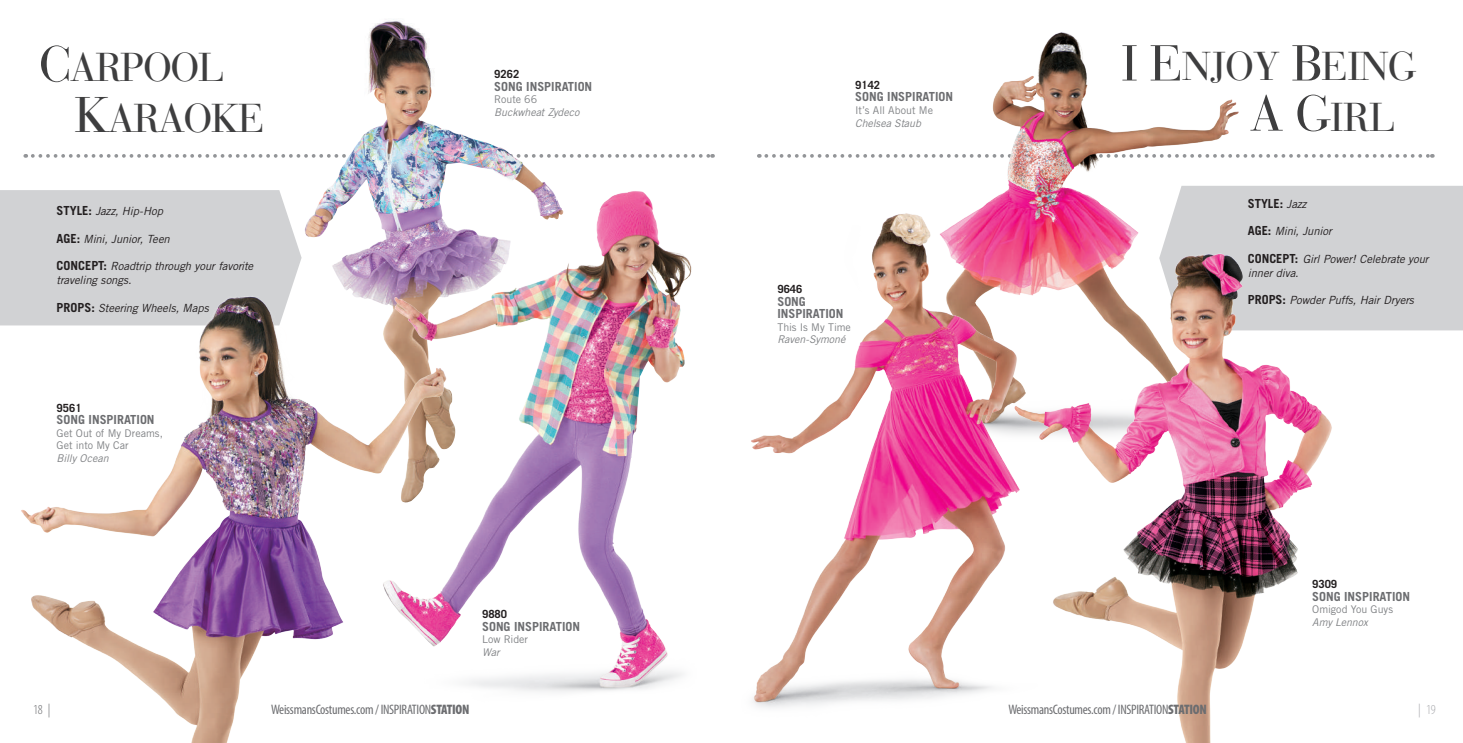
<style>
.page{position:relative;width:1463px;height:743px;background:#fff}
.page>*{position:absolute;margin:0;border:0;box-sizing:border-box;transform-origin:0 0}
.t1{font:40px/50.1px "Bauer Bodoni";letter-spacing:-.02em;color:#3e3e3f}
.t2{font:40px/50.1px "Bauer Bodoni";letter-spacing:-.04em;color:#3e3e3f}
.t3{font:condensed 13.75px "Myriad Pro";letter-spacing:-.02em;color:#6c6d70}
.t4{font:300 condensed 13.75px "Myriad Pro";color:#6c6d70}
.t5{font:300 condensed 13.75px "Myriad Pro";color:#a8a9ad}
.t6{font:700 12.5px/12.5px "Trade Gothic";color:#6c6d70}
.t7{font:700 12.5px "Trade Gothic";color:#231f20}
.t8{font:italic 11.25px/13.8px "Trade Gothic";letter-spacing:-.01em;color:#231f20}
.t9{font:700 11.25px "Trade Gothic";color:#231f20}
.t10{font:10.62px/12.5px "Trade Gothic";color:#808285}
.t11{font:italic 10.62px "Trade Gothic";letter-spacing:-.005em;color:#808285}
.s1{font-size:50px}
.s2{font-size:49.75px}
.s3{font-weight:700;font-style:normal;font-size:12.5px}
.s4{font-weight:400;font-style:italic;font-size:11.25px}
.s5{font-weight:900}
</style>
<div class="page">
<svg style="left:766px;top:154px;width:666px;height:4px"></svg>
<svg style="left:33px;top:154px;width:680px;height:4px"></svg>
<div style="left:0;top:190px;width:301px;height:135px;background:#d1d2d4"></div>
<div style="left:1248px;top:186px;width:214px;height:144px;background:#d1d2d4"></div>
<img style="left:304px;top:20px;width:89px;height:262px">
<img style="left:5px;top:282px;width:370px;height:460px">
<img style="left:375px;top:178px;width:317px;height:514px">
<img style="left:927px;top:32px;width:321px;height:217px">
<img style="left:751px;top:207px;width:309px;height:501px">
<img style="left:1006px;top:249px;width:341px;height:493px">
<h1 class="t2" style="left:74px;top:43px;width:192px;text-indent:-36px"><span class="s1">C</span>ARPOOL<br><span class="s2">K</span>ARAOKE</h1>
<p class="t8" style="left:57px;top:204px;width:108px"><span class="s3">STYLE:</span> Jazz, Hip-Hop</p>
<p class="t8" style="left:57px;top:232px;width:115px"><span class="s3">AGE:</span> Mini, Junior, Teen</p>
<p class="t8" style="left:57px;top:259px;width:198px"><span class="s3">CONCEPT:</span> Roadtrip through your favorite traveling songs.</p>
<p class="t8" style="left:57px;top:300px;width:154px"><span class="s3">PROPS:</span> Steering Wheels, Maps</p>
<p class="t9" style="left:57px;top:401px;width:27px">9561</p>
<p class="t6" style="left:57px;top:413px;width:99px">SONG INSPIRATION</p>
<p class="t10" style="left:57px;top:426px;width:108px">Get Out of My Dreams,<br>Get into My Car</p>
<p class="t11" style="left:57px;top:451px;width:53px">Billy Ocean</p>
<p class="t9" style="left:494px;top:67px;width:27px">9262</p>
<p class="t6" style="left:494px;top:80px;width:99px">SONG INSPIRATION</p>
<p class="t10" style="left:494px;top:93px;width:45px">Route 66</p>
<p class="t11" style="left:494px;top:105px;width:87px">Buckwheat Zydeco</p>
<p class="t9" style="left:482px;top:607px;width:27px">9880</p>
<p class="t6" style="left:482px;top:619px;width:99px">SONG INSPIRATION</p>
<p class="t10" style="left:482px;top:632px;width:48px">Low Rider</p>
<p class="t11" style="left:482px;top:645px;width:19px">War</p>
<p class="t9" style="left:855px;top:78px;width:27px">9142</p>
<p class="t6" style="left:855px;top:91px;width:99px">SONG INSPIRATION</p>
<p class="t10" style="left:855px;top:104px;width:79px">It’s All About Me</p>
<p class="t11" style="left:855px;top:116px;width:67px">Chelsea Staub</p>
<p class="t9" style="left:777px;top:282px;width:27px">9646</p>
<p class="t6" style="left:777px;top:294px;width:68px">SONG<br>INSPIRATION</p>
<p class="t10" style="left:777px;top:320px;width:75px">This Is My Time</p>
<p class="t11" style="left:777px;top:333px;width:69px">Raven-Symoné</p>
<h1 class="t1" style="left:1249px;top:42px;width:168px;text-indent:-129px"><span class="s1">I E</span>NJOY <span class="s1">B</span>EING<br><span class="s1">A G</span>IRL</h1>
<p class="t7" style="left:1247px;top:196px;width:60px">STYLE: <span class="s4">Jazz</span></p>
<p class="t8" style="left:1247px;top:224px;width:86px"><span class="s3">AGE:</span> Mini, Junior</p>
<p class="t8" style="left:1247px;top:252px;width:182px"><span class="s3">CONCEPT:</span> Girl Power! Celebrate your inner diva.</p>
<p class="t8" style="left:1247px;top:293px;width:168px"><span class="s3">PROPS:</span> Powder Puffs, Hair Dryers</p>
<p class="t9" style="left:1312px;top:577px;width:27px">9309</p>
<p class="t6" style="left:1312px;top:590px;width:99px">SONG INSPIRATION</p>
<p class="t10" style="left:1312px;top:603px;width:82px">Omigod You Guys</p>
<p class="t11" style="left:1312px;top:615px;width:57px">Amy Lennox</p>
<p class="t4" style="left:33px;top:701px;width:19px">18 |</p>
<p class="t3" style="left:271px;top:700px;width:200px">WeissmansCostumes.com / INSPIRATION<span class="s5">STATION</span></p>
<p class="t3" style="left:1008px;top:700px;width:200px">WeissmansCostumes.com / INSPIRATION<span class="s5">STATION</span></p>
<p class="t5" style="left:1418px;top:701px;width:19px">| 19</p>
</div>
